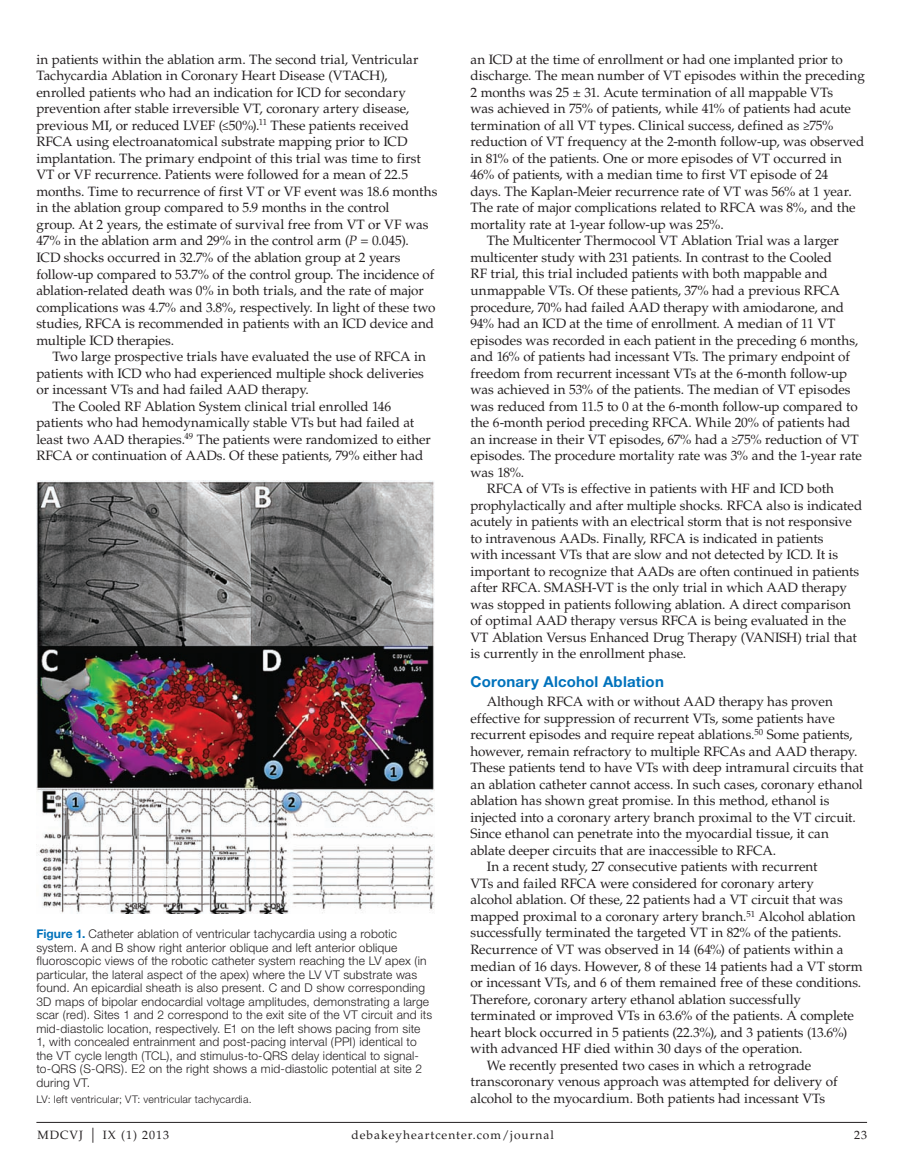
<style>
.page{position:relative;width:921px;height:1176px;background:#fff}
.page>*{position:absolute;margin:0;border:0;box-sizing:border-box;transform-origin:0 0}
.t1{font:700 15px "Helvetica Neue";letter-spacing:.015em;color:#0072bc}
.t2{font:13.5px/16.5px "Palatino LT Std";letter-spacing:-.01em;color:#231f20}
.t3{font:300 12px/13.5px "Helvetica Neue";letter-spacing:.015em;color:#231f20}
.t4{font:12px "Palatino LT Std";letter-spacing:.08em;color:#231f20}
.t5{font:300 10.5px "Helvetica Neue";letter-spacing:.02em;color:#231f20}
.s1{font-style:italic}
.s2{font-weight:700;color:#0072bc}
.s3{font-size:15px}
</style>
<div class="page">
<hr style="left:36px;top:1121px;width:831px;height:1px;background:#231f20">
<img style="left:36px;top:480px;width:398px;height:433px">
<p class="t2" style="left:36px;top:52px;width:402px">in patients within the ablation arm. The second trial, Ventricular Tachycardia Ablation in Coronary Heart Disease (VTACH), enrolled patients who had an indication for ICD for secondary prevention after stable irreversible VT, coronary artery disease, previous MI, or reduced LVEF (≤50%).<sup>11</sup> These patients received RFCA using electroanatomical substrate mapping prior to ICD implantation. The primary endpoint of this trial was time to first VT or VF recurrence. Patients were followed for a mean of 22.5 months. Time to recurrence of first VT or VF event was 18.6 months in the ablation group compared to 5.9 months in the control<br>group. At 2 years, the estimate of survival free from VT or VF was 47% in the ablation arm and 29% in the control arm (<span class="s1">P</span> = 0.045).<br>ICD shocks occurred in 32.7% of the ablation group at 2 years follow-up compared to 53.7% of the control group. The incidence of ablation-related death was 0% in both trials, and the rate of major complications was 4.7% and 3.8%, respectively. In light of these two studies, RFCA is recommended in patients with an ICD device and multiple ICD therapies.</p>
<p class="t2" style="left:53px;top:349px;width:375px">Two large prospective trials have evaluated the use of RFCA in</p>
<p class="t2" style="left:36px;top:366px;width:389px">patients with ICD who had experienced multiple shock deliveries</p>
<p class="t2" style="left:36px;top:382px;width:274px">or incessant VTs and had failed AAD therapy.</p>
<p class="t2" style="left:53px;top:399px;width:340px">The Cooled RF Ablation System clinical trial enrolled 146</p>
<p class="t2" style="left:36px;top:415px;width:379px">patients who had hemodynamically stable VTs but had failed at</p>
<p class="t2" style="left:36px;top:432px;width:396px">least two AAD therapies.<sup>49</sup> The patients were randomized to either</p>
<p class="t2" style="left:36px;top:448px;width:388px">RFCA or continuation of AADs. Of these patients, 79% either had</p>
<p class="t3" style="left:36px;top:928px;width:397px"><span class="s2">Figure 1.</span> Catheter ablation of ventricular tachycardia using a robotic system. A and B show right anterior oblique and left anterior oblique fluoroscopic views of the robotic catheter system reaching the LV apex (in particular, the lateral aspect of the apex) where the LV VT substrate was found. An epicardial sheath is also present. C and D show corresponding 3D maps of bipolar endocardial voltage amplitudes, demonstrating a large scar (red). Sites 1 and 2 correspond to the exit site of the VT circuit and its mid-diastolic location, respectively. E1 on the left shows pacing from site 1, with concealed entrainment and post-pacing interval (PPI) identical to the VT cycle length (TCL), and stimulus-to-QRS delay identical to signal&shy;to-QRS (S-QRS). E2 on the right shows a mid-diastolic potential at site 2 during VT.</p>
<p class="t5" style="left:36px;top:1095px;width:217px">LV: left ventricular; VT: ventricular tachycardia.</p>
<p class="t2" style="left:470px;top:52px;width:374px">an ICD at the time of enrollment or had one implanted prior to</p>
<p class="t2" style="left:470px;top:69px;width:396px">discharge. The mean number of VT episodes within the preceding</p>
<p class="t2" style="left:470px;top:85px;width:364px">2 months was 25 ± 31. Acute termination of all mappable VTs</p>
<p class="t2" style="left:470px;top:102px;width:382px">was achieved in 75% of patients, while 41% of patients had acute</p>
<p class="t2" style="left:470px;top:118px;width:364px">termination of all VT types. Clinical success, defined as ≥75%</p>
<p class="t2" style="left:470px;top:135px;width:395px">reduction of VT frequency at the 2-month follow-up, was observed</p>
<p class="t2" style="left:470px;top:151px;width:373px">in 81% of the patients. One or more episodes of VT occurred in</p>
<p class="t2" style="left:470px;top:168px;width:359px">46% of patients, with a median time to first VT episode of 24</p>
<p class="t2" style="left:470px;top:184px;width:383px">days. The Kaplan-Meier recurrence rate of VT was 56% at 1 year.</p>
<p class="t2" style="left:470px;top:201px;width:387px">The rate of major complications related to RFCA was 8%, and the</p>
<p class="t2" style="left:470px;top:217px;width:255px">mortality rate at 1-year follow-up was 25%.</p>
<p class="t2" style="left:486px;top:234px;width:354px">The Multicenter Thermocool VT Ablation Trial was a larger</p>
<p class="t2" style="left:470px;top:250px;width:363px">multicenter study with 231 patients. In contrast to the Cooled</p>
<p class="t2" style="left:470px;top:267px;width:359px">RF trial, this trial included patients with both mappable and</p>
<p class="t2" style="left:470px;top:283px;width:371px">unmappable VTs. Of these patients, 37% had a previous RFCA</p>
<p class="t2" style="left:470px;top:300px;width:375px">procedure, 70% had failed AAD therapy with amiodarone, and</p>
<p class="t2" style="left:470px;top:316px;width:366px">94% had an ICD at the time of enrollment. A median of 11 VT</p>
<p class="t2" style="left:470px;top:333px;width:389px">episodes was recorded in each patient in the preceding 6 months,</p>
<p class="t2" style="left:470px;top:349px;width:381px">and 16% of patients had incessant VTs. The primary endpoint of</p>
<p class="t2" style="left:470px;top:366px;width:378px">freedom from recurrent incessant VTs at the 6-month follow-up</p>
<p class="t2" style="left:470px;top:382px;width:381px">was achieved in 53% of the patients. The median of VT episodes</p>
<p class="t2" style="left:470px;top:399px;width:389px">was reduced from 11.5 to 0 at the 6-month follow-up compared to</p>
<p class="t2" style="left:470px;top:415px;width:381px">the 6-month period preceding RFCA. While 20% of patients had</p>
<p class="t2" style="left:470px;top:432px;width:390px">an increase in their VT episodes, 67% had a ≥75% reduction of VT</p>
<p class="t2" style="left:470px;top:448px;width:393px">episodes. The procedure mortality rate was 3% and the 1-year rate</p>
<p class="t2" style="left:470px;top:465px;width:55px">was 18%.</p>
<p class="t2" style="left:486px;top:481px;width:349px">RFCA of VTs is effective in patients with HF and ICD both</p>
<p class="t2" style="left:470px;top:498px;width:393px">prophylactically and after multiple shocks. RFCA also is indicated</p>
<p class="t2" style="left:470px;top:514px;width:383px">acutely in patients with an electrical storm that is not responsive</p>
<p class="t2" style="left:470px;top:531px;width:355px">to intravenous AADs. Finally, RFCA is indicated in patients</p>
<p class="t2" style="left:470px;top:547px;width:369px">with incessant VTs that are slow and not detected by ICD. It is</p>
<p class="t2" style="left:470px;top:564px;width:390px">important to recognize that AADs are often continued in patients</p>
<p class="t2" style="left:470px;top:580px;width:378px">after RFCA. SMASH-VT is the only trial in which AAD therapy</p>
<p class="t2" style="left:470px;top:597px;width:382px">was stopped in patients following ablation. A direct comparison</p>
<p class="t2" style="left:470px;top:613px;width:377px">of optimal AAD therapy versus RFCA is being evaluated in the</p>
<p class="t2" style="left:470px;top:630px;width:388px">VT Ablation Versus Enhanced Drug Therapy (VANISH) trial that</p>
<p class="t2" style="left:470px;top:646px;width:217px">is currently in the enrollment phase.</p>
<p class="t1" style="left:470px;top:676px;width:195px">Coronary Alcohol Ablation</p>
<p class="t2" style="left:486px;top:694px;width:347px">Although RFCA with or without AAD therapy has proven</p>
<p class="t2" style="left:470px;top:711px;width:366px">effective for suppression of recurrent VTs, some patients have</p>
<p class="t2" style="left:470px;top:727px;width:384px">recurrent episodes and require repeat ablations.<sup>50</sup> Some patients,</p>
<p class="t2" style="left:470px;top:744px;width:388px">however, remain refractory to multiple RFCAs and AAD therapy.</p>
<p class="t2" style="left:470px;top:760px;width:394px">These patients tend to have VTs with deep intramural circuits that</p>
<p class="t2" style="left:470px;top:777px;width:394px">an ablation catheter cannot access. In such cases, coronary ethanol</p>
<p class="t2" style="left:470px;top:793px;width:360px">ablation has shown great promise. In this method, ethanol is</p>
<p class="t2" style="left:470px;top:810px;width:387px">injected into a coronary artery branch proximal to the VT circuit.</p>
<p class="t2" style="left:470px;top:826px;width:360px">Since ethanol can penetrate into the myocardial tissue, it can</p>
<p class="t2" style="left:470px;top:843px;width:307px">ablate deeper circuits that are inaccessible to RFCA.</p>
<p class="t2" style="left:486px;top:859px;width:332px">In a recent study, 27 consecutive patients with recurrent</p>
<p class="t2" style="left:470px;top:876px;width:345px">VTs and failed RFCA were considered for coronary artery</p>
<p class="t2" style="left:470px;top:892px;width:374px">alcohol ablation. Of these, 22 patients had a VT circuit that was</p>
<p class="t2" style="left:470px;top:909px;width:386px">mapped proximal to a coronary artery branch.<sup>51</sup> Alcohol ablation</p>
<p class="t2" style="left:470px;top:925px;width:372px">successfully terminated the targeted VT in 82% of the patients.</p>
<p class="t2" style="left:470px;top:942px;width:375px">Recurrence of VT was observed in 14 (64%) of patients within a</p>
<p class="t2" style="left:470px;top:958px;width:394px">median of 16 days. However, 8 of these 14 patients had a VT storm</p>
<p class="t2" style="left:470px;top:975px;width:392px">or incessant VTs, and 6 of them remained free of these conditions.</p>
<p class="t2" style="left:470px;top:991px;width:332px">Therefore, coronary artery ethanol ablation successfully</p>
<p class="t2" style="left:470px;top:1008px;width:385px">terminated or improved VTs in 63.6% of the patients. A complete</p>
<p class="t2" style="left:470px;top:1024px;width:378px">heart block occurred in 5 patients (22.3%), and 3 patients (13.6%)</p>
<p class="t2" style="left:470px;top:1041px;width:333px">with advanced HF died within 30 days of the operation.</p>
<p class="t2" style="left:486px;top:1057px;width:326px">We recently presented two cases in which a retrograde</p>
<p class="t2" style="left:470px;top:1074px;width:368px">transcoronary venous approach was attempted for delivery of</p>
<p class="t2" style="left:470px;top:1090px;width:356px">alcohol to the myocardium. Both patients had incessant VTs</p>
<p class="t4" style="left:37px;top:1129px;width:133px">MDCVJ <span class="s3">|</span> IX (1) 2013</p>
<p class="t4" style="left:351px;top:1129px;width:204px">debakeyheartcenter.com/journal</p>
<p class="t4" style="left:854px;top:1129px;width:14px">23</p>
</div>
